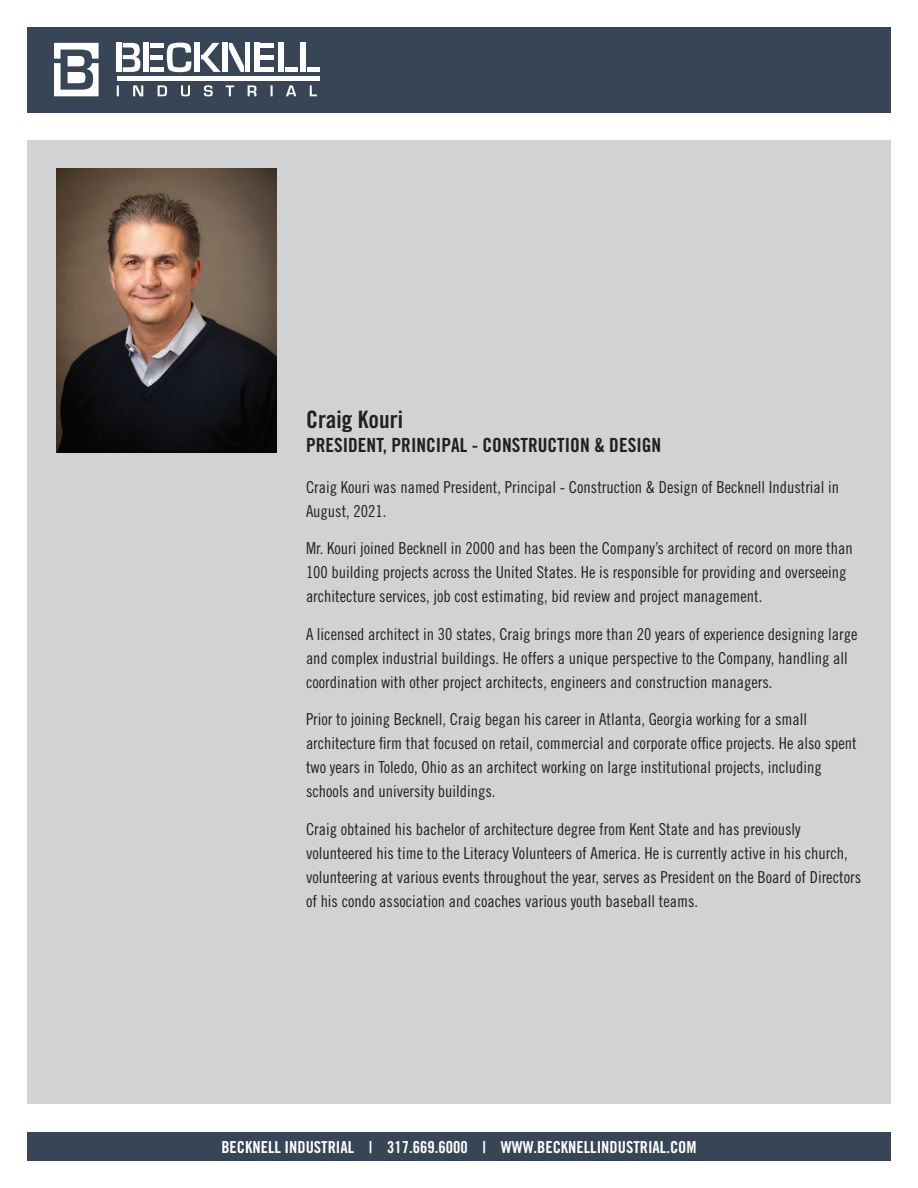
<style>
.page{position:relative;width:918px;height:1188px;background:#fff}
.page>*{position:absolute;margin:0;border:0;box-sizing:border-box;transform-origin:0 0}
.t1{font:24px "Trade Gothic LT Std Bd Cn 20";color:#231f20}
.t2{font:19.5px "Trade Gothic LT Std Bd Cn 20";color:#231f20}
.t3{font:16.5px/24px "Trade Gothic LT Std Cn 18";color:#231f20}
.t4{font:16.5px "Trade Gothic LT Std Bd Cn 20";color:#fff}
</style>
<div class="page">
<div style="left:27px;top:140px;width:864px;height:964px;background:#d1d2d4"></div>
<div style="left:27px;top:27px;width:864px;height:85px;background:#374556"></div>
<div style="left:27px;top:1133px;width:864px;height:28px;background:#374556"></div>
<img style="left:57px;top:169px;width:219px;height:283px">
<svg style="left:167px;top:43px;width:24px;height:29px"></svg>
<div style="left:117px;top:76px;width:203px;height:5px;background:#fff"></div>
<svg style="left:117px;top:85px;width:200px;height:11px"></svg>
<div style="left:117px;top:43px;width:5px;height:29px;background:#fff"></div>
<svg style="left:123px;top:43px;width:17px;height:29px"></svg>
<div style="left:150px;top:43px;width:14px;height:5px;background:#fff"></div>
<hr style="left:150px;top:55px;width:13px;height:4px;background:#fff">
<div style="left:150px;top:67px;width:14px;height:5px;background:#fff"></div>
<div style="left:144px;top:43px;width:5px;height:29px;background:#fff"></div>
<div style="left:195px;top:43px;width:5px;height:29px;background:#fff"></div>
<svg style="left:201px;top:43px;width:20px;height:29px"></svg>
<div style="left:223px;top:43px;width:5px;height:29px;background:#fff"></div>
<svg style="left:229px;top:43px;width:15px;height:29px"></svg>
<div style="left:245px;top:43px;width:5px;height:29px;background:#fff"></div>
<div style="left:260px;top:43px;width:14px;height:5px;background:#fff"></div>
<hr style="left:260px;top:55px;width:14px;height:4px;background:#fff">
<div style="left:260px;top:67px;width:14px;height:5px;background:#fff"></div>
<div style="left:254px;top:43px;width:5px;height:29px;background:#fff"></div>
<div style="left:278px;top:43px;width:6px;height:29px;background:#fff"></div>
<div style="left:285px;top:67px;width:13px;height:5px;background:#fff"></div>
<div style="left:300px;top:43px;width:6px;height:29px;background:#fff"></div>
<div style="left:307px;top:67px;width:13px;height:5px;background:#fff"></div>
<svg style="left:54px;top:43px;width:45px;height:53px"></svg>
<h1 class="t1" style="left:306px;top:405px;width:99px">Craig Kouri</h1>
<p class="t2" style="left:306px;top:433px;width:357px">PRESIDENT, PRINCIPAL - CONSTRUCTION &amp; DESIGN</p>
<p class="t3" style="left:306px;top:474px;width:535px">Craig Kouri was named President, Principal - Construction &amp; Design of Becknell Industrial in<br>August, 2021.</p>
<p class="t3" style="left:306px;top:536px;width:548px">Mr. Kouri joined Becknell in 2000 and has been the Company’s architect of record on more than<br>100 building projects across the United States. He is responsible for providing and overseeing architecture services, job cost estimating, bid review and project management.</p>
<p class="t3" style="left:306px;top:621px;width:553px">A licensed architect in 30 states, Craig brings more than 20 years of experience designing large and complex industrial buildings. He offers a unique perspective to the Company, handling all coordination with other project architects, engineers and construction managers.</p>
<p class="t3" style="left:306px;top:707px;width:552px">Prior to joining Becknell, Craig began his career in Atlanta, Georgia working for a small architecture firm that focused on retail, commercial and corporate office projects. He also spent two years in Toledo, Ohio as an architect working on large institutional projects, including schools and university buildings.</p>
<p class="t3" style="left:306px;top:817px;width:557px">Craig obtained his bachelor of architecture degree from Kent State and has previously volunteered his time to the Literacy Volunteers of America. He is currently active in his church, volunteering at various events throughout the year, serves as President on the Board of Directors of his condo association and coaches various youth baseball teams.</p>
<p class="t4" style="left:221px;top:1137px;width:477px">BECKNELL INDUSTRIAL | 317.669.6000 | WWW.BECKNELLINDUSTRIAL.COM</p>
</div>
